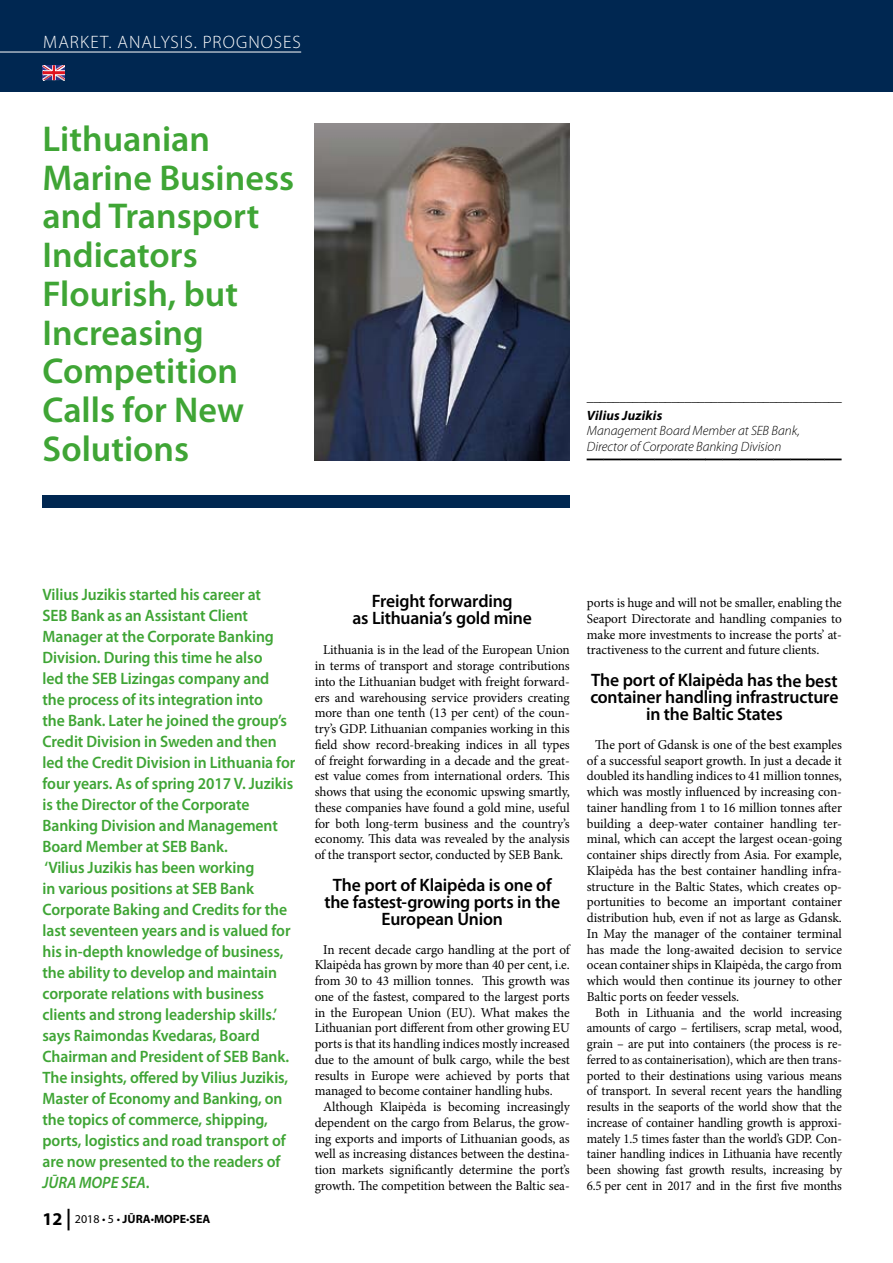
<style>
.page{position:relative;width:893px;height:1263px;background:#fff}
.page>*{position:absolute;margin:0;border:0;box-sizing:border-box;transform-origin:0 0}
.t1{font:600 36px/38.7px "Myriad Pro";color:#3fa535}
.t2{font:900 34.5px "Myriad Pro";color:#000}
.t3{font:600 18px/17.2px "Myriad Pro";letter-spacing:-.01em;color:#000;text-align:center}
.t4{font:300 18px "Myriad Pro";letter-spacing:.055em;color:#fff}
.t5{font:600 16.5px/21px "Myriad Pro";letter-spacing:-.005em;color:#3fa535;scale:.95 1}
.t6{font:13.5px/15.8px "Minion Pro";letter-spacing:-.01em;color:#000;text-align:justify}
.t7{font:13.5px/15.8px "Minion Pro";letter-spacing:-.01em;color:#000;text-align:justify;scale:.95 1}
.t8{font:italic 300 13.5px/15.8px "Myriad Pro";color:#000}
.t9{font:600 13.5px "Myriad Pro";color:#000}
.t10{font:italic 700 13.5px "Myriad Pro";letter-spacing:.01em;color:#000}
.t11{font:700 12px "Myriad Pro";color:#000}
.s1{font-style:italic}
.s2{font-size:18px}
.s3{font-size:21.6px}
.s4{font-weight:400}
</style>
<div class="page">
<div style="left:0;top:0;width:893px;height:91px;background:#002751"></div>
<div style="left:43px;top:495px;width:527px;height:13px;background:#002751"></div>
<img style="left:315px;top:124px;width:255px;height:337px">
<svg style="left:43px;top:65px;width:22px;height:15px"></svg>
<hr style="left:0;top:52px;width:301px;height:1px;background:#fff">
<h3 class="t4" style="left:43px;top:31px;width:259px">MARKET. ANALYSIS. PROGNOSES</h3>
<h1 class="t1" style="left:43px;top:118px;width:253px">Lithuanian<br>Marine Business and Transport<br>Indicators<br>Flourish, but<br>Increasing<br>Competition<br>Calls for New<br>Solutions</h1>
<p class="t9" style="left:587px;top:388px;width:257px">_______________________________________</p>
<p class="t10" style="left:587px;top:406px;width:77px">Vilius Juzikis</p>
<p class="t8" style="left:587px;top:423px;width:215px">Management Board Member at SEB Bank,<br>Director of Corporate Banking Division</p>
<h2 class="t2" style="left:587px;top:422px;width:256px">_______________</h2>
<p class="t5" style="left:43px;top:584px;width:232px">Vilius Juzikis started his career at<br>SEBB</p>
<p class="t5" style="left:43px;top:605px;width:268px;text-indent:37px">ank as an Assistant Client Manager at the Corporate Banking Division. During this time he also<br>led the SEB Lizingas company and the process of its integration into<br>the Bank. Later he joined the group’s Credit Division in Sweden and then led the Credit Division in Lithuania for four years. As of spring 2017 V. Juzikis is the Director of the Corporate Banking Division and Management Board Member at SEB Bank.<br>‘Vilius Juzikis has been working<br>in various positions at SEB Bank Corporate Baking and Credits for the last seventeen years and is valued for his in-depth knowledge of business, the ability to develop and maintain corporate relations with business clients and strong leadership skills.’ says Raimondas Kvedaras, Board Chairman and President of SEB Bank.<br>The insights, offered by Vilius Juzikis, Master of Economy and Banking, on the topics of commerce, shipping, ports, logistics and road transport of are now presented to the readers of <span class="s1">JŪRA MOPE SEA</span>.</p>
<p class="t11" style="left:43px;top:1211px;width:169px"><span class="s2">12</span> <span class="s3">|</span> <span class="s4">2018 • 5 •</span> JŪRA<span class="s4">•</span>МОРЕ<span class="s4">•</span>SEA</p>
<h3 class="t3" style="left:353px;top:592px;width:181px">Freight forwarding<br>as Lithuania’s gold mine</h3>
<p class="t6" style="left:315px;top:642px;width:257px;text-indent:9px">Lithuania is in the lead of the European Union in terms of transport and storage contributions into the Lithuanian budget with freight forward&shy;ers and warehousing service providers creating more than one tenth (13 per cent) of the coun&shy;try’s GDP. Lithuanian companies working in this field show record-breaking indices in all types of freight forwarding in a decade and the great&shy;est value comes from international orders. This shows that using the economic upswing smartly, these companies have found a gold mine, useful for both long-term business and the country’s economy. This data was revealed by the analysis of the transport sector, conducted by SEB Bank.</p>
<h3 class="t3" style="left:324px;top:875px;width:237px">The port of Klaipėda is one of the fastest-growing ports in the<br>European Union</h3>
<p class="t6" style="left:315px;top:941px;width:257px;text-indent:9px">In recent decade cargo handling at the port of Klaipėda has grown by more than 40 per cent, i.e. from 30 to 43 million tonnes. This growth was one of the fastest, compared to the largest ports in the European Union (EU). What makes the Lithuanian port different from other growing EU ports is that its handling indices mostly increased due to the amount of bulk cargo, while the best results in Europe were achieved by ports that managed to become container handling hubs.</p>
<p class="t6" style="left:315px;top:1099px;width:257px;text-indent:9px">Although Klaipėda is becoming increasingly dependent on the cargo from Belarus, the grow&shy;ing exports and imports of Lithuanian goods, as well as increasing distances between the destina&shy;tion markets significantly determine the port’s growth. The competition between the Baltic sea-</p>
<p class="t6" style="left:587px;top:595px;width:257px">ports is huge and will not be smaller, enabling the Seaport Directorate and handling companies to make more investments to increase the ports’ at&shy;tractiveness to the current and future clients.</p>
<h3 class="t3" style="left:590px;top:671px;width:250px">The port of Klaipėda has the best container handling infrastructure in the Baltic States</h3>
<p class="t6" style="left:587px;top:737px;width:257px;text-indent:9px">The port of Gdansk is one of the best examples of a successful seaport growth. In just a decade it doubled its handling indices to 41 million tonnes, which was mostly influenced by increasing con&shy;tainer handling from 1 to 16 million tonnes after building a deep-water container handling ter&shy;minal, which can accept the largest ocean-going container ships directly from Asia. For example, Klaipėda has the best container handling infra&shy;structure in the Baltic States, which creates op&shy;portunities to become an important container distribution hub, even if not as large as Gdansk.<br>In May the manager of the container terminal has made the long-awaited decision to service ocean container ships in Klaipėda, the cargo from which would then continue its journey to other Baltic ports on feeder vessels.</p>
<p class="t7" style="left:587px;top:1004px;width:270px;text-indent:9px">Both in Lithuania and the world increasing amounts of cargo – fertilisers, scrap metal, wood, grain – are put into containers (the process is re&shy;ferred to as containerisation), which are then trans&shy;ported to their destinations using various means of transport. In several recent years the handling results in the seaports of the world show that the increase of container handling growth is approxi&shy;mately 1.5 times faster than the world’s GDP. Con&shy;tainer handling indices in Lithuania have recently been showing fast growth results, increasing by 6.5 per cent in 2017 and in the first five months</p>
</div>
